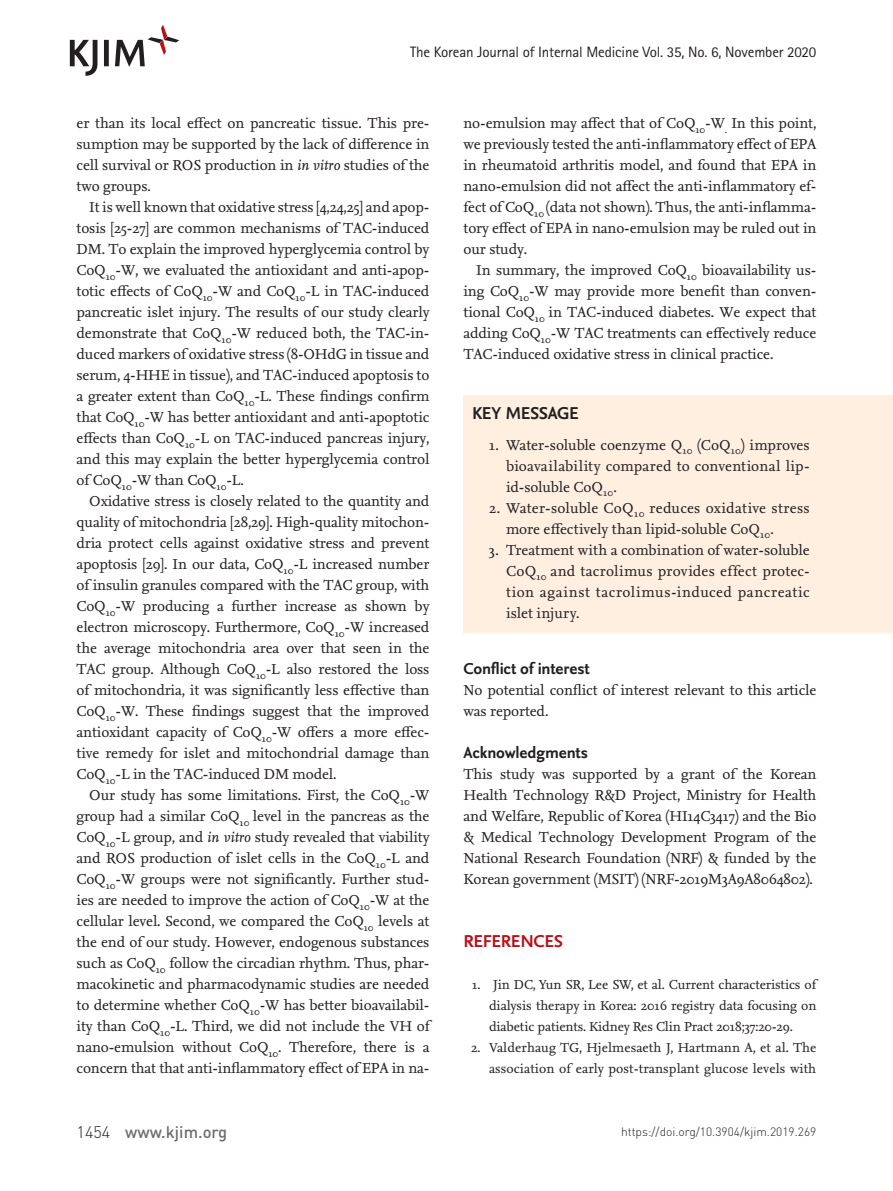
<style>
.page{position:relative;width:893px;height:1191px;background:#fff}
.page>*{position:absolute;margin:0;border:0;box-sizing:border-box;transform-origin:0 0}
.제목1{font:700 18px "Nexus Sans";letter-spacing:-.025em;color:#bb1018}
.키메세지제목{font:700 18px "Nexus Sans";letter-spacing:-.02em;color:#231f20}
.제목2{font:700 16.5px "Nexus Sans";letter-spacing:-.01em;color:#231f20}
.t1{font:500 16.5px "DIN Pro";color:#6c6d70}
.들였쓰기_본문{font:15px/21px "Nexus Serif";letter-spacing:-.01em;color:#231f20;text-align:justify}
.본문첫단락{font:15px/21px "Nexus Serif";letter-spacing:-.01em;color:#231f20}
.t2{font:15px "Rotis Sans Serif Std";letter-spacing:-.01em;color:#231f20}
.t3{font:13.5px/21px "Nexus Serif";letter-spacing:.005em;color:#231f20;text-align:justify}
.t4{font:300 12px "DIN Pro";color:#231f20}
.s1{font-style:italic}
.s2{font-weight:300;color:#231f20}
</style>
<div class="page">
<svg style="left:70px;top:25px;width:109px;height:51px"></svg>
<div style="left:464px;top:395px;width:429px;height:237px;background:#feefe1"></div>
<p class="t2" style="left:410px;top:43px;width:408px">The Korean Journal of Internal Medicine Vol. 35, No. 6, November 2020</p>
<p class="들였쓰기_본문" style="left:77px;top:112px;width:354px">er than its local effect on pancreatic tissue. This pre&shy;sumption may be supported by the lack of difference in cell survival or ROS production in <span class="s1">in vitro</span> studies of the two groups.</p>
<p class="들였쓰기_본문" style="left:77px;top:196px;width:354px;text-indent:13px">It is well known that oxidative stress [4,24,25] and apop&shy;tosis [25-27] are common mechanisms of TAC-induced DM. To explain the improved hyperglycemia control by CoQ<sub>10</sub>-W, we evaluated the antioxidant and anti-apop&shy;totic effects of CoQ<sub>10</sub>-W and CoQ<sub>10</sub>-L in TAC-induced pancreatic islet injury. The results of our study clearly demonstrate that CoQ<sub>10</sub>-W reduced both, the TAC-in&shy;duced markers of oxidative stress (8-OHdG in tissue and serum, 4-HHE in tissue), and TAC-induced apoptosis to a greater extent than CoQ<sub>10</sub>-L. These findings confirm that CoQ<sub>10</sub>-W has better antioxidant and anti-apoptotic effects than CoQ<sub>10</sub>-L on TAC-induced pancreas injury, and this may explain the better hyperglycemia control of CoQ<sub>10</sub>-W than CoQ<sub>10</sub>-L.</p>
<p class="들였쓰기_본문" style="left:77px;top:490px;width:354px;text-indent:13px">Oxidative stress is closely related to the quantity and quality of mitochondria [28,29]. High-quality mitochon&shy;dria protect cells against oxidative stress and prevent apoptosis [29]. In our data, CoQ<sub>10</sub>-L increased number of insulin granules compared with the TAC group, with CoQ<sub>10</sub>-W producing a further increase as shown by electron microscopy. Furthermore, CoQ<sub>10</sub>-W increased the average mitochondria area over that seen in the TAC group. Although CoQ<sub>10</sub>-L also restored the loss of mitochondria, it was significantly less effective than CoQ<sub>10</sub>-W. These findings suggest that the improved antioxidant capacity of CoQ<sub>10</sub>-W offers a more effec&shy;tive remedy for islet and mitochondrial damage than CoQ<sub>10</sub>-L in the TAC-induced DM model.</p>
<p class="들였쓰기_본문" style="left:77px;top:784px;width:354px;text-indent:13px">Our study has some limitations. First, the CoQ<sub>10</sub>-W group had a similar CoQ<sub>10</sub> level in the pancreas as the CoQ<sub>10</sub>-L group, and <span class="s1">in vitro</span> study revealed that viability and ROS production of islet cells in the CoQ<sub>10</sub>-L and CoQ<sub>10</sub>-W groups were not significantly. Further stud&shy;ies are needed to improve the action of CoQ<sub>10</sub>-W at the cellular level. Second, we compared the CoQ<sub>10</sub> levels at the end of our study. However, endogenous substances such as CoQ<sub>10</sub> follow the circadian rhythm. Thus, phar&shy;macokinetic and pharmacodynamic studies are needed to determine whether CoQ<sub>10</sub>-W has better bioavailabil&shy;ity than CoQ<sub>10</sub>-L. Third, we did not include the VH of nano-emulsion without CoQ<sub>10</sub>. Therefore, there is a concern that that anti-inflammatory effect of EPA in na-</p>
<p class="들였쓰기_본문" style="left:463px;top:112px;width:354px">no-emulsion may affect that of CoQ<sub>10</sub>-W<sub>.</sub> In this point, we previously tested the anti-inflammatory effect of EPA in rheumatoid arthritis model, and found that EPA in nano-emulsion did not affect the anti-inflammatory ef&shy;fect of CoQ<sub>10</sub> (data not shown). Thus, the anti-inflamma&shy;tory effect of EPA in nano-emulsion may be ruled out in our study.</p>
<p class="들였쓰기_본문" style="left:463px;top:259px;width:354px;text-indent:13px">In summary, the improved CoQ<sub>10</sub> bioavailability us&shy;ing CoQ<sub>10</sub>-W may provide more benefit than conven&shy;tional CoQ<sub>10</sub> in TAC-induced diabetes. We expect that adding CoQ<sub>10</sub>-W TAC treatments can effectively reduce TAC-induced oxidative stress in clinical practice.</p>
<p class="키메세지제목" style="left:472px;top:401px;width:108px">KEY MESSAGE</p>
<p class="들였쓰기_본문" style="left:506px;top:435px;width:305px;text-indent:-17px">1. Water-soluble coenzyme Q<sub>10</sub> (CoQ<sub>10</sub>) improves bioavailability compared to conventional lip&shy;id-soluble CoQ<sub>10</sub>.</p>
<p class="들였쓰기_본문" style="left:506px;top:498px;width:305px;text-indent:-17px">2. Water-soluble CoQ<sub>10</sub> reduces oxidative stress more effectively than lipid-soluble CoQ<sub>10</sub>.</p>
<p class="들였쓰기_본문" style="left:506px;top:540px;width:305px;text-indent:-17px">3. Treatment with a combination of water-soluble CoQ<sub>10</sub> and tacrolimus provides effect protec&shy;tion against tacrolimus-induced pancreatic islet injury.</p>
<p class="제목2" style="left:463px;top:658px;width:128px">Conflict of interest</p>
<p class="본문첫단락" style="left:463px;top:679px;width:354px">No potential conflict of interest relevant to this article was reported.</p>
<p class="제목2" style="left:463px;top:742px;width:126px">Acknowledgments</p>
<p class="본문첫단락" style="left:463px;top:763px;width:354px;text-align:justify">This study was supported by a grant of the Korean Health Technology R&amp;D Project, Ministry for Health and Welfare, Republic of Korea (HI14C3417) and the Bio &amp; Medical Technology Development Program of the National Research Foundation (NRF) &amp; funded by the Korean government (MSIT) (NRF-2019M3A9A8064802).</p>
<p class="제목1" style="left:463px;top:929px;width:101px">REFERENCES</p>
<p class="t3" style="left:489px;top:973px;width:329px;text-indent:-17px">1. Jin DC, Yun SR, Lee SW, et al. Current characteristics of dialysis therapy in Korea: 2016 registry data focusing on diabetic patients. Kidney Res Clin Pract 2018;37:20-29.</p>
<p class="t3" style="left:471px;top:1036px;width:347px;text-align:right">2. Valderhaug TG, Hjelmesaeth J, Hartmann A, et al. The association of early post-transplant glucose levels with</p>
<p class="t1" style="left:77px;top:1120px;width:152px"><span class="s2">1454</span> www.kjim.org</p>
<p class="t4" style="left:621px;top:1123px;width:197px">https://doi.org/10.3904/kjim.2019.269</p>
</div>
